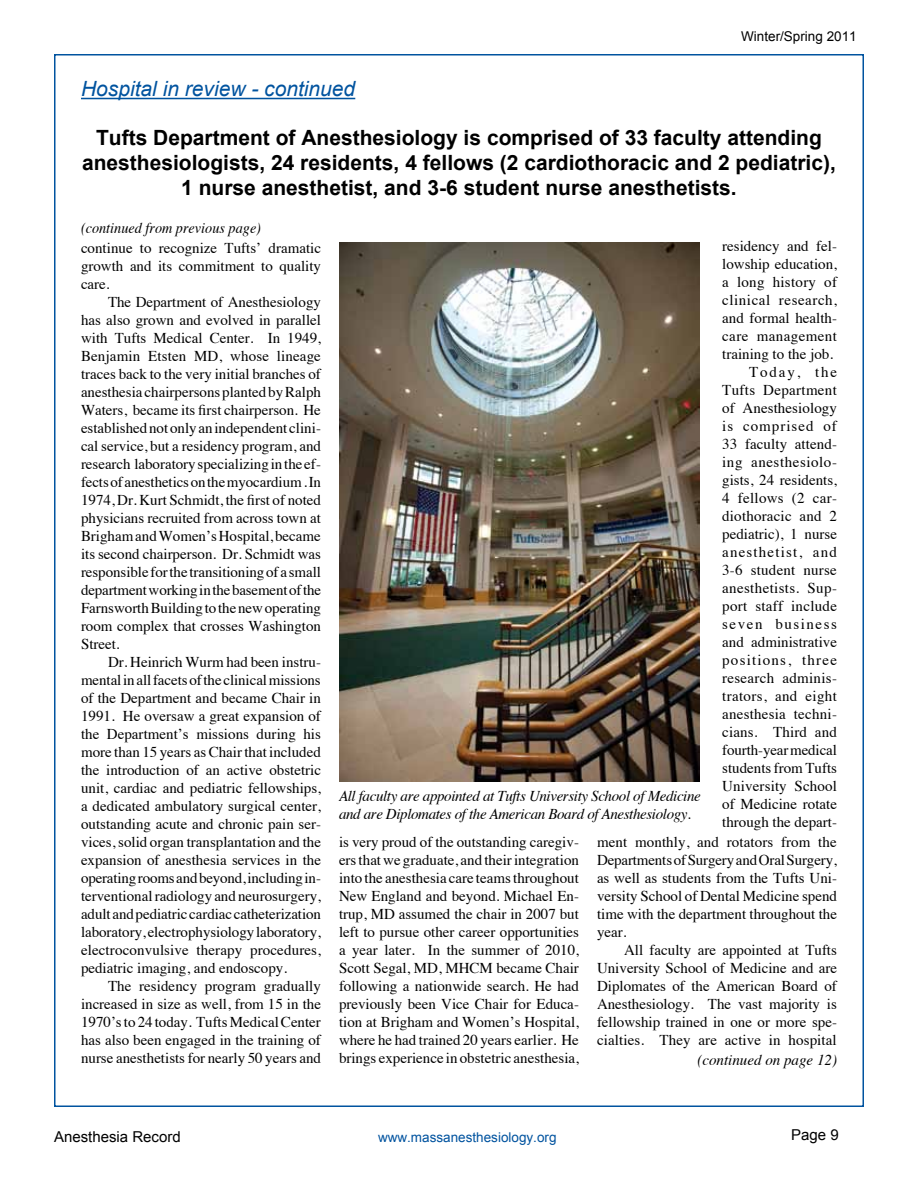
<style>
.page{position:relative;width:918px;height:1188px;background:#fff}
.page>*{position:absolute;margin:0;border:0;box-sizing:border-box;transform-origin:0 0}
.t1{font:700 21px/25.2px "Arial";color:#000;text-align:center}
.t2{font:italic 21px "Arial";color:#00539f}
.t3{font:15px/18px "Times";color:#000;text-align:justify}
.t4{font:italic 15px/18px "Times";letter-spacing:-.025em;color:#000}
.t5{font:italic 15px "Times";color:#000;scale:.95 1}
.t6{font:15px "Arial";color:#000}
.t7{font:italic 15px "Times";color:#000}
.t8{font:13.5px "Arial";color:#00539f}
.t9{font:13.5px "Arial";color:#000}
</style>
<div class="page">
<hr style="left:81px;top:98px;width:274px;height:1px;background:#00539f">
<img style="left:340px;top:242px;width:359px;height:539px">
<h1 class="t2" style="left:81px;top:75px;width:276px">Hospital in review - continued</h1>
<p class="t9" style="left:741px;top:27px;width:117px">Winter/Spring 2011</p>
<h1 class="t1" style="left:82px;top:125px;width:755px">Tufts Department of Anesthesiology is comprised of 33 faculty attending anesthesiologists, 24 residents, 4 fellows (2 cardiothoracic and 2 pediatric),<br>1 nurse anesthetist, and 3-6 student nurse anesthetists.</h1>
<p class="t5" style="left:81px;top:215px;width:191px">(continued from previous page)</p>
<p class="t3" style="left:81px;top:238px;width:242px">continue to recognize Tufts’ dramatic growth and its commitment to quality care.</p>
<p class="t3" style="left:81px;top:292px;width:242px;text-indent:27px">The Department of Anesthesiology has also grown and evolved in parallel with Tufts Medical Center. In 1949, Benjamin Etsten MD, whose lineage traces back to the very initial branches of anesthesia chairpersons planted by Ralph Waters, became its first chairperson. He established not only an independent clini&shy;cal service, but a residency program, and research laboratory specializing in the ef&shy;fects of anesthetics on the myocardium . In 1974, Dr. Kurt Schmidt, the first of noted physicians recruited from across town at Brigham and Women’s Hospital, became its second chairperson. Dr. Schmidt was responsible for the transitioning of a small department working in the basement of the Farnsworth Building to the new operating room complex that crosses Washington Street.</p>
<p class="t3" style="left:81px;top:652px;width:242px;text-indent:27px">Dr. Heinrich Wurm had been instru&shy;mental in all facets of the clinical missions of the Department and became Chair in 1991. He oversaw a great expansion of the Department’s missions during his more than 15 years as Chair that included the introduction of an active obstetric unit, cardiac and pediatric fellowships, a dedicated ambulatory surgical center, outstanding acute and chronic pain ser&shy;vices, solid organ transplantation and the expansion of anesthesia services in the operating rooms and beyond, including in&shy;terventional radiology and neurosurgery, adult and pediatric cardiac catheterization laboratory, electrophysiology laboratory, electroconvulsive therapy procedures, pediatric imaging, and endoscopy.</p>
<p class="t3" style="left:81px;top:976px;width:242px;text-indent:27px">The residency program gradually increased in size as well, from 15 in the 1970’s to 24 today. Tufts Medical Center has also been engaged in the training of nurse anesthetists for nearly 50 years and</p>
<p class="t3" style="left:722px;top:236px;width:116px;text-align:right">residency and fel&shy;lowship education, a long history of clinical research, and formal health&shy;care management training to the job.<br>Today, the<br>Tufts Department of Anesthesiology is comprised of<br>33 faculty attend&shy;ing anesthesiolo&shy;gists, 24 residents,<br>4 fellows (2 car&shy;diothoracic and 2 pediatric), 1 nurse anesthetist, and<br>3-6 student nurse anesthetists. Sup&shy;port staff include seven business and administrative positions, three research adminis&shy;trators, and eight anesthesia techni&shy;cians. Third and fourth-year medical students from Tufts<br>University School of Medicine rotate through the depart-</p>
<p class="t3" style="left:597px;top:832px;width:242px">ment monthly, and rotators from the Departments of Surgery and Oral Surgery, as well as students from the Tufts Uni&shy;versity School of Dental Medicine spend time with the department throughout the year.</p>
<p class="t3" style="left:597px;top:940px;width:241px;text-indent:27px">All faculty are appointed at Tufts University School of Medicine and are Diplomates of the American Board of Anesthesiology. The vast majority is fellowship trained in one or more spe&shy;cialties. They are active in hospital</p>
<p class="t7" style="left:697px;top:1047px;width:141px">(continued on page 12)</p>
<p class="t4" style="left:339px;top:786px;width:363px">All faculty are appointed at Tufts University School of Medicine and are Diplomates of the American Board of Anesthesiology.</p>
<p class="t3" style="left:339px;top:832px;width:242px">is very proud of the outstanding caregiv&shy;ers that we graduate, and their integration into the anesthesia care teams throughout New England and beyond. Michael En&shy;trup, MD assumed the chair in 2007 but left to pursue other career opportunities a year later. In the summer of 2010, Scott Segal, MD, MHCM became Chair following a nationwide search. He had previously been Vice Chair for Educa&shy;tion at Brigham and Women’s Hospital, where he had trained 20 years earlier. He brings experience in obstetric anesthesia,</p>
<p class="t6" style="left:54px;top:1127px;width:128px">Anesthesia Record</p>
<p class="t8" style="left:378px;top:1129px;width:180px">www.massanesthesiology.org</p>
<p class="t6" style="left:791px;top:1125px;width:49px">Page 9</p>
</div>
